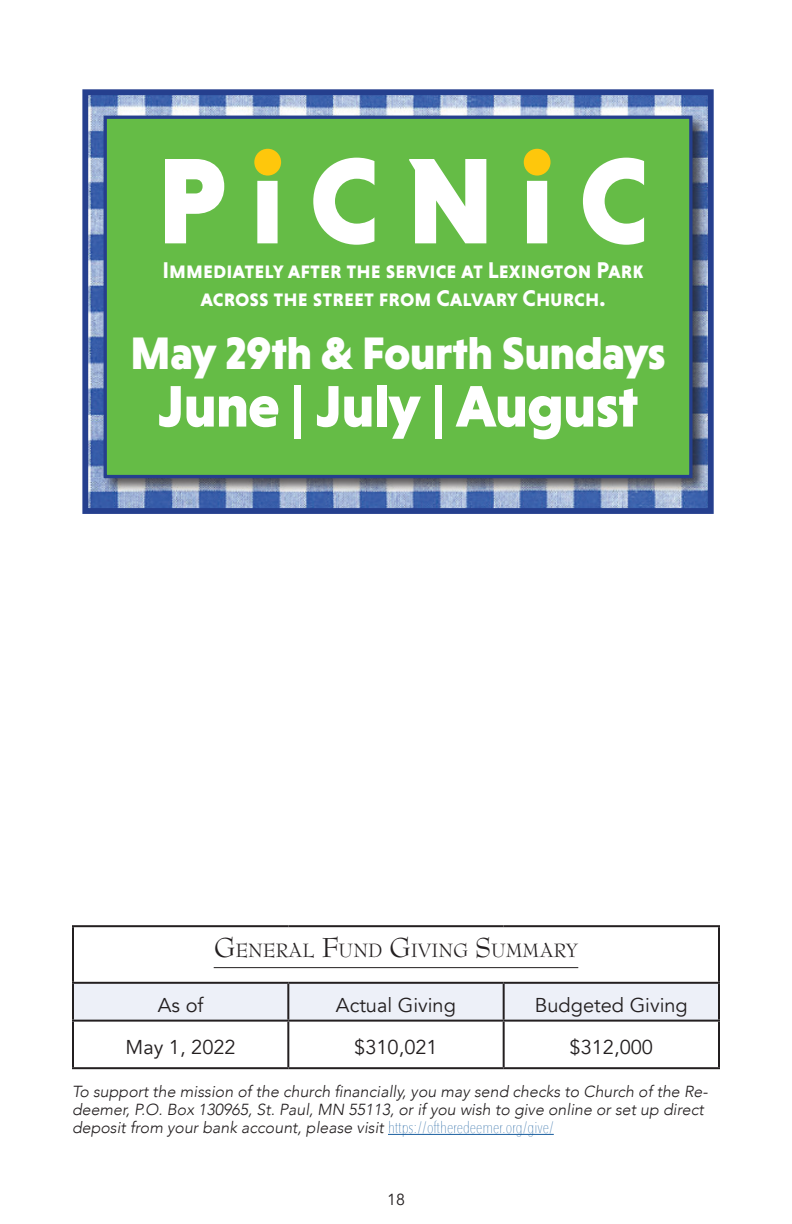
<style>
.page{position:relative;width:792px;height:1224px;background:#fff}
.page>*{position:absolute;margin:0;border:0;box-sizing:border-box;transform-origin:0 0}
.t1{font:900 124px "Niveau Grotesk";letter-spacing:.21em;color:#fff}
.t2{font:900 59.6px "Niveau Grotesk";letter-spacing:-.015em;color:#fff}
.t3{font:900 46.4px "Niveau Grotesk";letter-spacing:-.015em;color:#fff}
.t4{font:23.2px/27.8px "Niveau Grotesk Bold Small Caps";color:#fff;text-align:center}
.t5{font:21px "Bernhard Modern Std";color:#231f20}
.t6{font:20px "Avenir";color:#231f20}
.t7{font:italic 300 16px/18px "Avenir";color:#231f20}
.t8{font:16px "Avenir";color:#231f20}
.s1{font-size:30px}
.s2{font-family:"Avenir Next Condensed";font-weight:200;font-style:normal;color:#175d9e}
</style>
<div class="page">
<hr style="left:388px;top:1134px;width:166px;height:1px;background:#175d9e">
<div style="left:74px;top:984px;width:644px;height:36px;background:#edf0f8"></div>
<hr style="left:72px;top:925px;width:216px;height:2px;background:#231f20">
<hr style="left:72px;top:927px;width:2px;height:55px;background:#231f20">
<hr style="left:288px;top:925px;width:216px;height:2px;background:#231f20">
<hr style="left:504px;top:925px;width:216px;height:2px;background:#231f20">
<hr style="left:718px;top:927px;width:2px;height:55px;background:#231f20">
<hr style="left:72px;top:982px;width:216px;height:2px;background:#231f20">
<hr style="left:72px;top:984px;width:2px;height:36px;background:#231f20">
<hr style="left:288px;top:982px;width:216px;height:2px;background:#231f20">
<hr style="left:287px;top:984px;width:2px;height:36px;background:#231f20">
<hr style="left:504px;top:982px;width:216px;height:2px;background:#231f20">
<hr style="left:503px;top:984px;width:2px;height:36px;background:#231f20">
<hr style="left:718px;top:984px;width:2px;height:36px;background:#231f20">
<hr style="left:72px;top:1020px;width:216px;height:2px;background:#231f20">
<hr style="left:72px;top:1022px;width:2px;height:45px;background:#231f20">
<hr style="left:288px;top:1020px;width:216px;height:2px;background:#231f20">
<hr style="left:287px;top:1022px;width:2px;height:45px;background:#231f20">
<hr style="left:504px;top:1020px;width:216px;height:2px;background:#231f20">
<hr style="left:503px;top:1022px;width:2px;height:45px;background:#231f20">
<hr style="left:718px;top:1022px;width:2px;height:45px;background:#231f20">
<hr style="left:72px;top:1067px;width:216px;height:2px;background:#231f20">
<hr style="left:288px;top:1067px;width:216px;height:2px;background:#231f20">
<hr style="left:504px;top:1067px;width:216px;height:2px;background:#231f20">
<hr style="left:214px;top:967px;width:364px;height:1px;background:#231f20">
<img style="left:89px;top:96px;width:618px;height:411px">
<div style="left:82px;top:89px;width:632px;height:425px;border:6px solid #253f8e"></div>
<div style="left:101px;top:113px;width:607px;height:381px;background:#231f20;opacity:.75"></div>
<div style="left:105px;top:117px;width:586px;height:360px;background:#65bc46"></div>
<div style="left:104px;top:116px;width:589px;height:362px;border:3px solid #253f8e"></div>
<div style="left:254px;top:149px;width:27px;height:27px;background:#fec70c;border-radius:50%"></div>
<div style="left:524px;top:149px;width:27px;height:27px;background:#fec70c;border-radius:50%"></div>
<h1 class="t1" style="left:157px;top:129px;width:494px">PiCNiC</h1>
<h3 class="t4" style="left:162px;top:256px;width:483px">Immediately after the service at Lexington Park across the street from Calvary Church.</h3>
<h3 class="t3" style="left:130px;top:326px;width:537px">May 29th &amp; Fourth Sundays</h3>
<h2 class="t2" style="left:158px;top:372px;width:482px">June | July | August</h2>
<h3 class="t5" style="left:214px;top:939px;width:366px"><span class="s1">G</span>ENERAL <span class="s1">F</span>UND <span class="s1">G</span>IVING <span class="s1">S</span>UMMARY</h3>
<p class="t6" style="left:158px;top:993px;width:47px">As of</p>
<p class="t6" style="left:336px;top:993px;width:121px">Actual Giving</p>
<p class="t6" style="left:535px;top:993px;width:154px">Budgeted Giving</p>
<p class="t6" style="left:126px;top:1036px;width:112px">May 1, 2022</p>
<p class="t6" style="left:354px;top:1036px;width:85px">$310,021</p>
<p class="t6" style="left:570px;top:1036px;width:85px">$312,000</p>
<p class="t7" style="left:72px;top:1083px;width:637px">To support the mission of the church financially, you may send checks to Church of the Re&shy;deemer, P.O. Box 130965, St. Paul, MN 55113, or if you wish to give online or set up direct deposit from your bank account, please visit <span class="s2">https://oftheredeemer.org/give/</span></p>
<p class="t8" style="left:387px;top:1190px;width:19px">18</p>
</div>
